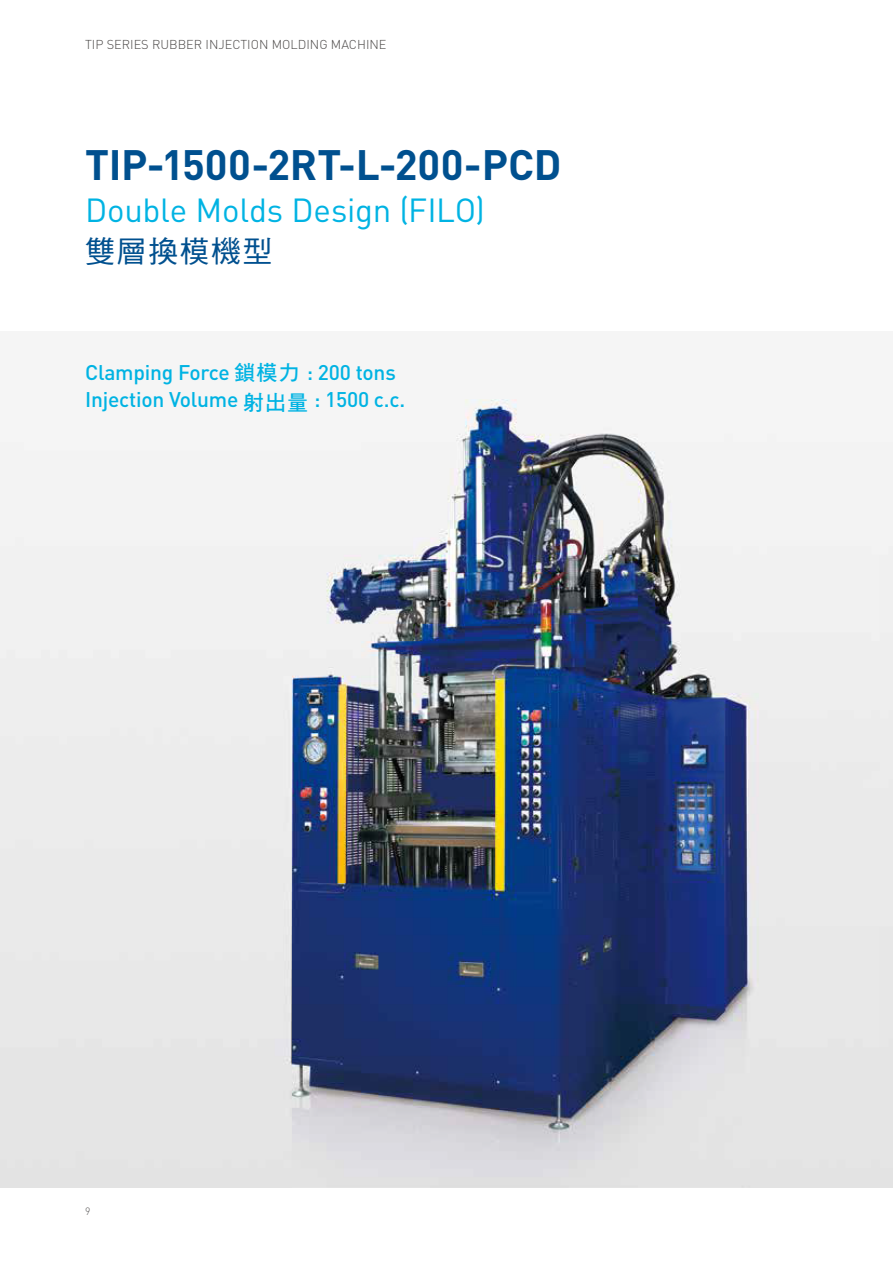
<style>
.page{position:relative;width:893px;height:1263px;background:#fff}
.page>*{position:absolute;margin:0;border:0;box-sizing:border-box;transform-origin:0 0}
.t1{font:700 42px "DIN Pro";color:#00508f}
.t2{font:33px "DIN Pro";letter-spacing:-.01em;color:#00b3e3}
.t3{font:30px "DF Hei Std W5";letter-spacing:.05em;color:#00508f}
.t4{font:500 21px/27px "DIN Pro";letter-spacing:-.01em;color:#00b3e3}
.t5{font:300 12.75px "DIN Pro";color:#4c4948}
.t6{font:300 10.5px "DIN Pro";color:#595757}
.s1{font-family:"DF Hei Std W7";font-weight:400}
</style>
<div class="page">
<img style="left:0;top:399px;width:893px;height:789px">
<p class="t5" style="left:85px;top:35px;width:303px">TIP SERIES RUBBER INJECTION MOLDING MACHINE</p>
<h1 class="t1" style="left:85px;top:136px;width:478px">TIP-1500-2RT-L-200-PCD</h1>
<h2 class="t2" style="left:85px;top:187px;width:401px">Double Molds Design (FILO)</h2>
<h3 class="t3" style="left:85px;top:235px;width:189px">雙層換模機型</h3>
<p class="t4" style="left:85px;top:358px;width:322px">Clamping Force <span class="s1">鎖模力</span> : 200 tons<br>Injection Volume <span class="s1">射出量</span> : 1500 c.c.</p>
<p class="t6" style="left:85px;top:1204px;width:7px">9</p>
</div>
